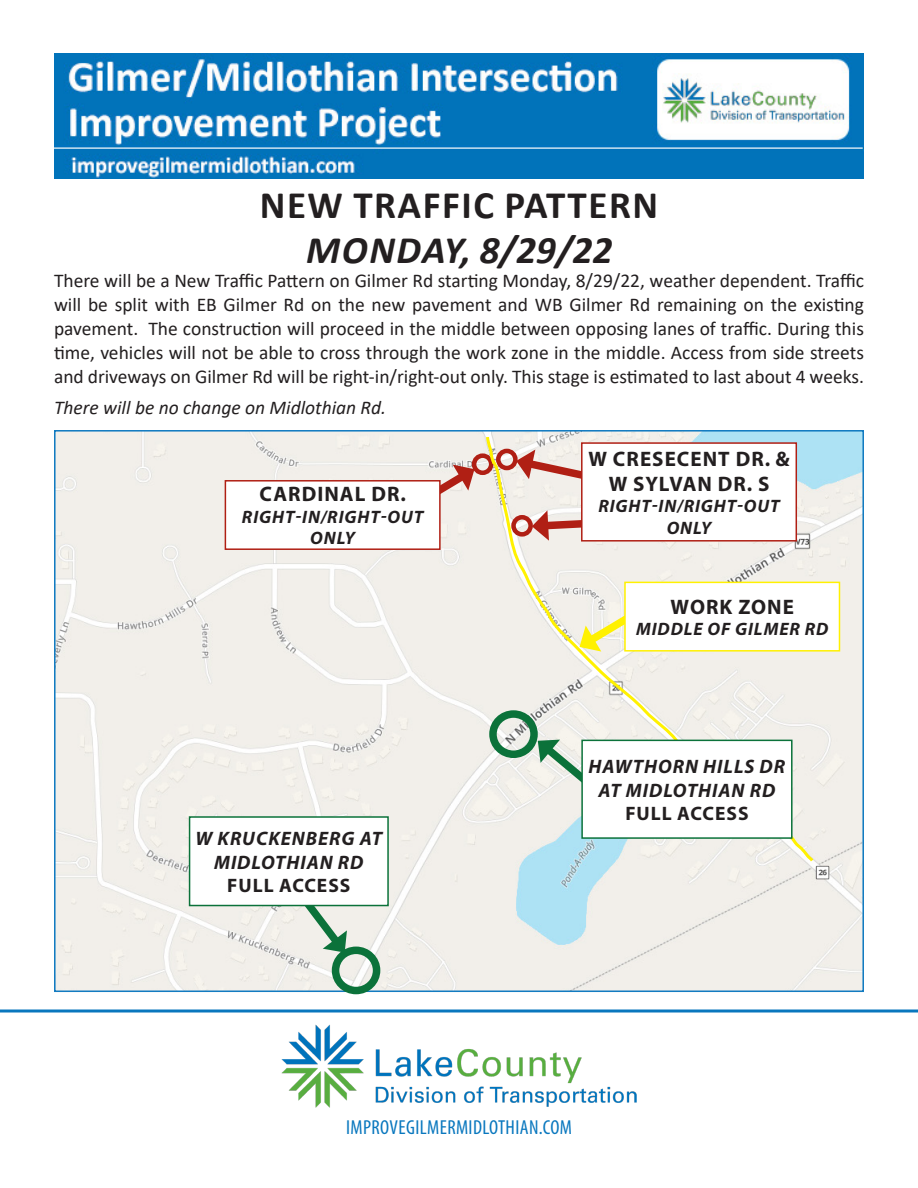
<style>
.page{position:relative;width:918px;height:1188px;background:#fff}
.page>*{position:absolute;margin:0;border:0;box-sizing:border-box;transform-origin:0 0}
.t1{font:700 39px/45px "Calibri";letter-spacing:.04em;color:#231f20;text-align:center}
.t2{font:700 21px/25.2px "Myriad Pro";letter-spacing:.05em;color:#231f20;text-align:center}
.t3{font:condensed 20.25px "Myriad Pro";letter-spacing:.02em;color:#0977be}
.t4{font:19.5px/24px "Calibri";color:#231f20;text-align:justify}
.t5{font:italic 700 19.5px/23.4px "Myriad Pro";letter-spacing:.05em;color:#231f20;text-align:center}
.t6{font:italic 19.5px "Calibri";color:#231f20}
.t7{font:700 19.5px "Myriad Pro";letter-spacing:.05em;color:#231f20}
.t8{font:italic 700 18px/21.6px "Myriad Pro";letter-spacing:.05em;color:#231f20;text-align:center}
.s1{font-style:italic}
</style>
<div class="page">
<img style="left:282px;top:1024px;width:354px;height:83px">
<img style="left:54px;top:54px;width:810px;height:125px">
<hr style="left:0;top:1010px;width:918px;height:2px;background:#0977be">
<img style="left:57px;top:433px;width:804px;height:556px">
<div style="left:472px;top:453px;width:21px;height:22px;border:4px solid #b01f14;border-radius:50%"></div>
<div style="left:332px;top:947px;width:48px;height:47px;border:8px solid #0b723a;border-radius:50%"></div>
<svg style="left:296px;top:906px;width:53px;height:49px"></svg>
<div style="left:190px;top:817px;width:198px;height:89px;background:#fff"></div>
<div style="left:189px;top:816px;width:200px;height:90px;border:2px solid #0b723a"></div>
<svg style="left:406px;top:464px;width:70px;height:51px"></svg>
<div style="left:225px;top:481px;width:215px;height:68px;background:#fff"></div>
<div style="left:225px;top:480px;width:216px;height:70px;border:2px solid #b01f14"></div>
<svg style="left:484px;top:434px;width:332px;height:431px"></svg>
<div style="left:582px;top:740px;width:210px;height:98px;background:#fff"></div>
<div style="left:581px;top:740px;width:212px;height:99px;border:2px solid #0b723a"></div>
<svg style="left:578px;top:602px;width:46px;height:50px"></svg>
<div style="left:625px;top:582px;width:214px;height:69px;background:#fff"></div>
<div style="left:624px;top:582px;width:216px;height:70px;border:2px solid #fff101"></div>
<p class="t1" style="left:260px;top:182px;width:400px">NEW TRAFFIC PATTERN<br><span class="s1">MONDAY, 8/29/22</span></p>
<p class="t4" style="left:54px;top:268px;width:812px">There will be a New Traffic Pattern on Gilmer Rd starting Monday, 8/29/22, weather dependent. Traffic will be split with EB Gilmer Rd on the new pavement and WB Gilmer Rd remaining on the existing pavement. The construction will proceed in the middle between opposing lanes of traffic. During this time, vehicles will not be able to cross through the work zone in the middle. Access from side streets and driveways on Gilmer Rd will be right-in/right-out only. This stage is estimated to last about 4 weeks.</p>
<p class="t6" style="left:54px;top:394px;width:334px">There will be no change on Midlothian Rd.</p>
<p class="t2" style="left:260px;top:481px;width:148px">CARDINAL DR.</p>
<p class="t8" style="left:242px;top:505px;width:183px">RIGHT-IN/RIGHT-OUT<br>ONLY</p>
<p class="t5" style="left:196px;top:826px;width:188px">W KRUCKENBERG AT<br>MIDLOTHIAN RD</p>
<p class="t7" style="left:227px;top:873px;width:125px">FULL ACCESS</p>
<p class="t2" style="left:588px;top:445px;width:203px">W CRESECENT DR. &amp;<br>W SYLVAN DR. S</p>
<p class="t8" style="left:598px;top:495px;width:183px">RIGHT-IN/RIGHT-OUT<br>ONLY</p>
<p class="t2" style="left:670px;top:593px;width:125px">WORK ZONE</p>
<p class="t8" style="left:636px;top:618px;width:194px">MIDDLE OF GILMER RD</p>
<p class="t5" style="left:589px;top:754px;width:198px">HAWTHORN HILLS DR<br>AT MIDLOTHIAN RD</p>
<p class="t7" style="left:625px;top:801px;width:125px">FULL ACCESS</p>
<p class="t3" style="left:346px;top:1115px;width:228px">IMPROVEGILMERMIDLOTHIAN.COM</p>
</div>
